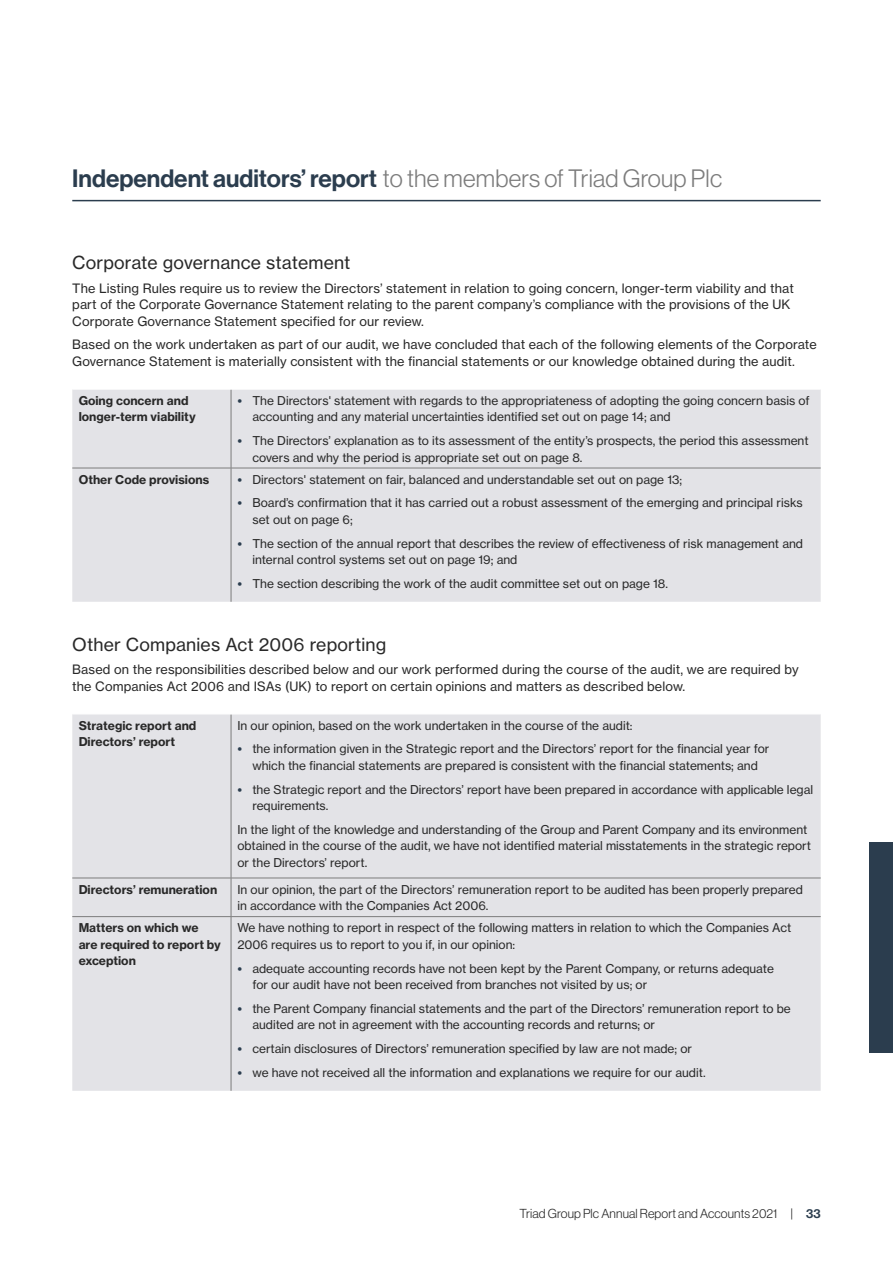
<style>
.page{position:relative;width:893px;height:1263px;background:#fff}
.page>*{position:absolute;margin:0;border:0;box-sizing:border-box;transform-origin:0 0}
.H__Haas_bold{font:24.6px "N Haas Grotesk DS Pro 45 Lt";letter-spacing:.01em;color:#7c7c7c}
.H2__Haas_med{font:17.7px "N Haas Grotesk TX Pro 55 Rg";letter-spacing:.01em;color:#292929}
.B__Haas_reg{font:12.75px/16.5px "N Haas Grotesk TX Pro 55 Rg";letter-spacing:.01em;color:#292929}
.t1{font:12.75px "N Haas Grotesk DS Pro 45 Lt";letter-spacing:.01em;color:#292929}
.B_Table__Haas_reg{font:12px/16.5px "N Haas Grotesk TX Pro 55 Rg";color:#292929}
.H_Table_bold{font:12px/16.5px "N Haas Grotesk TX Pro 75 Bd";color:#292929}
.s1{font-family:"N Haas Grotesk DS Pro 65 Md";color:#2b3d4e}
.s2{font-family:"N Haas Grotesk TX Pro 75 Bd";color:#2b3d4e}
</style>
<div class="page">
<div style="left:869px;top:842px;width:24px;height:210px;background:#2b3d4e"></div>
<hr style="left:72px;top:200px;width:749px;height:1px;background:#2b3d4e">
<div style="left:72px;top:390px;width:749px;height:212px;background:#e3e3e7"></div>
<hr style="left:231px;top:389px;width:1px;height:79px;background:#7c7c7c">
<hr style="left:231px;top:468px;width:1px;height:134px;background:#7c7c7c">
<hr style="left:231px;top:389px;width:590px;height:1px;background:#fff">
<hr style="left:72px;top:468px;width:159px;height:1px;background:#7c7c7c">
<hr style="left:231px;top:468px;width:590px;height:1px;background:#7c7c7c">
<div style="left:72px;top:715px;width:749px;height:376px;background:#e3e3e7"></div>
<hr style="left:231px;top:714px;width:1px;height:164px;background:#7c7c7c">
<hr style="left:231px;top:878px;width:1px;height:38px;background:#7c7c7c">
<hr style="left:231px;top:917px;width:1px;height:174px;background:#7c7c7c">
<hr style="left:231px;top:714px;width:590px;height:1px;background:#fff">
<hr style="left:72px;top:916px;width:159px;height:1px;background:#7c7c7c">
<hr style="left:231px;top:916px;width:590px;height:1px;background:#7c7c7c">
<hr style="left:72px;top:878px;width:159px;height:1px;background:#7c7c7c">
<hr style="left:231px;top:878px;width:590px;height:1px;background:#7c7c7c">
<p class="H__Haas_bold" style="left:72px;top:165px;width:651px"><span class="s1">Independent auditors’ report</span> to the members of Triad Group Plc</p>
<p class="H2__Haas_med" style="left:72px;top:252px;width:280px">Corporate governance statement</p>
<p class="B__Haas_reg" style="left:72px;top:280px;width:723px">The Listing Rules require us to review the Directors’ statement in relation to going concern, longer-term viability and that part of the Corporate Governance Statement relating to the parent company’s compliance with the provisions of the UK<br>Corporate Governance Statement specified for our review.</p>
<p class="B__Haas_reg" style="left:72px;top:336px;width:746px">Based on the work undertaken as part of our audit, we have concluded that each of the following elements of the Corporate<br>Governance Statement is materially consistent with the financial statements or our knowledge obtained during the audit.</p>
<p class="H_Table_bold" style="left:79px;top:392px;width:119px">Going concern and longer-term viability</p>
<p class="B_Table__Haas_reg" style="left:252px;top:392px;width:559px;text-indent:-15px"><span class="s2">•</span> The Directors' statement with regards to the appropriateness of adopting the going concern basis of accounting and any material uncertainties identified set out on page 14; and</p>
<p class="B_Table__Haas_reg" style="left:252px;top:432px;width:558px;text-indent:-15px"><span class="s2">•</span> The Directors’ explanation as to its assessment of the entity’s prospects, the period this assessment covers and why the period is appropriate set out on page 8.</p>
<p class="H_Table_bold" style="left:79px;top:471px;width:132px">Other Code provisions</p>
<p class="B_Table__Haas_reg" style="left:237px;top:471px;width:446px"><span class="s2">•</span> Directors' statement on fair, balanced and understandable set out on page 13;</p>
<p class="B_Table__Haas_reg" style="left:252px;top:495px;width:552px;text-indent:-15px"><span class="s2">•</span> Board’s confirmation that it has carried out a robust assessment of the emerging and principal risks set out on page 6;</p>
<p class="B_Table__Haas_reg" style="left:252px;top:535px;width:552px;text-indent:-15px"><span class="s2">•</span> The section of the annual report that describes the review of effectiveness of risk management and internal control systems set out on page 19; and</p>
<p class="B_Table__Haas_reg" style="left:237px;top:575px;width:432px"><span class="s2">•</span> The section describing the work of the audit committee set out on page 18.</p>
<p class="H2__Haas_med" style="left:72px;top:633px;width:315px">Other Companies Act 2006 reporting</p>
<p class="B__Haas_reg" style="left:72px;top:661px;width:728px">Based on the responsibilities described below and our work performed during the course of the audit, we are required by the Companies Act 2006 and ISAs (UK) to report on certain opinions and matters as described below.</p>
<p class="H_Table_bold" style="left:79px;top:717px;width:119px">Strategic report and<br>Directors’ report</p>
<p class="B_Table__Haas_reg" style="left:237px;top:717px;width:397px">In our opinion, based on the work undertaken in the course of the audit:</p>
<p class="B_Table__Haas_reg" style="left:237px;top:741px;width:533px;text-align:center"><span class="s2">•</span> the information given in the Strategic report and the Directors’ report for the financial year for which the financial statements are prepared is consistent with the financial statements; and</p>
<p class="B_Table__Haas_reg" style="left:252px;top:781px;width:562px;text-indent:-15px"><span class="s2">•</span> the Strategic report and the Directors’ report have been prepared in accordance with applicable legal requirements.</p>
<p class="B_Table__Haas_reg" style="left:237px;top:821px;width:575px">In the light of the knowledge and understanding of the Group and Parent Company and its environment obtained in the course of the audit, we have not identified material misstatements in the strategic report or the Directors’ report.</p>
<p class="H_Table_bold" style="left:79px;top:881px;width:140px">Directors’ remuneration</p>
<p class="B_Table__Haas_reg" style="left:237px;top:881px;width:567px">In our opinion, the part of the Directors’ remuneration report to be audited has been properly prepared in accordance with the Companies Act 2006.</p>
<p class="H_Table_bold" style="left:79px;top:920px;width:144px">Matters on which we<br>are required to report by exception</p>
<p class="B_Table__Haas_reg" style="left:237px;top:920px;width:555px">We have nothing to report in respect of the following matters in relation to which the Companies Act<br>2006 requires us to report to you if, in our opinion:</p>
<p class="B_Table__Haas_reg" style="left:252px;top:960px;width:523px;text-indent:-15px"><span class="s2">•</span> adequate accounting records have not been kept by the Parent Company, or returns adequate for our audit have not been received from branches not visited by us; or</p>
<p class="B_Table__Haas_reg" style="left:252px;top:1000px;width:540px;text-indent:-15px"><span class="s2">•</span> the Parent Company financial statements and the part of the Directors’ remuneration report to be audited are not in agreement with the accounting records and returns; or</p>
<p class="B_Table__Haas_reg" style="left:237px;top:1040px;width:456px"><span class="s2">•</span> certain disclosures of Directors’ remuneration specified by law are not made; or</p>
<p class="B_Table__Haas_reg" style="left:237px;top:1064px;width:470px"><span class="s2">•</span> we have not received all the information and explanations we require for our audit.</p>
<p class="t1" style="left:519px;top:1206px;width:303px">Triad Group Plc Annual Report and Accounts 2021 | <span class="s1">33</span></p>
</div>
